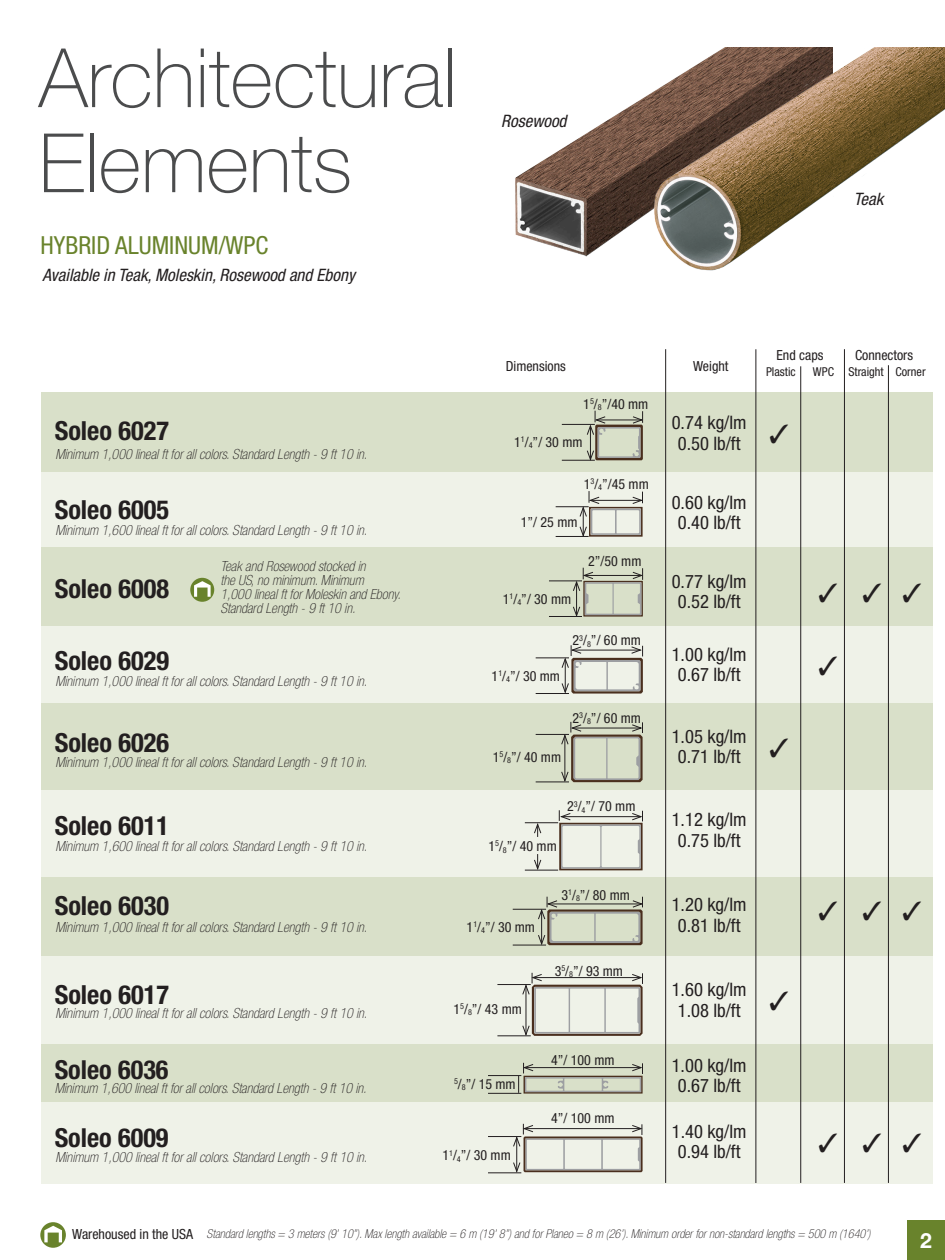
<style>
.page{position:relative;width:945px;height:1260px;background:#fff}
.page>*{position:absolute;margin:0;border:0;box-sizing:border-box;transform-origin:0 0}
.t1{font:100 82.08px/85px "Helvetica Neue LT Std";color:#4b4c4d}
.t2{font:700 condensed 26.25px "Helvetica Neue LT Std";color:#231f20}
.t3{font:26.25px "Zapf Dingbats ITC";color:#231f20}
.t4{font:condensed 24.85px "Helvetica Neue LT Std";color:#69832c}
.t5{font:700 21px "Helvetica Neue LT Std";color:#fff}
.t6{font:condensed 18.55px/20.1px "Helvetica Neue LT Std";color:#231f20;text-align:center}
.t7{font:italic condensed 17.15px "Helvetica Neue LT Std";color:#231f20}
.t8{font:italic 100 condensed 14px/14px "Helvetica Neue LT Std";color:#231f20}
.t9{font:condensed 14px "Helvetica Neue LT Std";color:#231f20}
.t10{font:italic 100 condensed 12.25px "Helvetica Neue LT Std";color:#231f20}
.t11{font:condensed 12.25px "Helvetica Neue LT Std";color:#231f20}
</style>
<div class="page">
<svg style="left:40px;top:1222px;width:26px;height:26px"></svg>
<svg style="left:44px;top:1226px;width:18px;height:16px"></svg>
<div style="left:41px;top:392px;width:891px;height:80px;background:#d9e0c9"></div>
<div style="left:41px;top:472px;width:891px;height:80px;background:#eff2e8"></div>
<div style="left:41px;top:547px;width:891px;height:80px;background:#d9e0c9"></div>
<div style="left:41px;top:627px;width:891px;height:84px;background:#eff2e8"></div>
<div style="left:41px;top:703px;width:891px;height:88px;background:#d9e0c9"></div>
<div style="left:41px;top:791px;width:891px;height:86px;background:#eff2e8"></div>
<div style="left:41px;top:877px;width:891px;height:80px;background:#d9e0c9"></div>
<div style="left:41px;top:956px;width:891px;height:90px;background:#eff2e8"></div>
<div style="left:41px;top:1044px;width:891px;height:58px;background:#d9e0c9"></div>
<div style="left:41px;top:1102px;width:891px;height:82px;background:#eff2e8"></div>
<img style="left:515px;top:97px;width:129px;height:160px">
<img style="left:644px;top:48px;width:301px;height:223px">
<div style="left:190px;top:578px;width:24px;height:24px;background:#69832c;border-radius:50%"></div>
<svg style="left:194px;top:581px;width:17px;height:16px"></svg>
<hr style="left:665px;top:349px;width:1px;height:834px;background:#231f20">
<hr style="left:755px;top:349px;width:1px;height:834px;background:#231f20">
<hr style="left:800px;top:366px;width:1px;height:817px;background:#231f20">
<hr style="left:844px;top:349px;width:1px;height:834px;background:#231f20">
<hr style="left:888px;top:365px;width:1px;height:818px;background:#231f20">
<div style="left:907px;top:1221px;width:38px;height:39px;background:#69832c"></div>
<hr style="left:536px;top:734px;width:33px;height:1px;background:#231f20">
<hr style="left:536px;top:658px;width:33px;height:1px;background:#231f20">
<hr style="left:525px;top:822px;width:33px;height:1px;background:#231f20">
<hr style="left:536px;top:782px;width:33px;height:1px;background:#231f20">
<hr style="left:536px;top:693px;width:33px;height:1px;background:#231f20">
<hr style="left:525px;top:870px;width:33px;height:1px;background:#231f20">
<svg style="left:534px;top:854px;width:7px;height:15px"></svg>
<svg style="left:534px;top:824px;width:7px;height:13px"></svg>
<hr style="left:562px;top:424px;width:33px;height:1px;background:#231f20">
<hr style="left:549px;top:581px;width:33px;height:1px;background:#231f20">
<hr style="left:562px;top:460px;width:33px;height:1px;background:#231f20">
<hr style="left:549px;top:616px;width:33px;height:1px;background:#231f20">
<hr style="left:513px;top:909px;width:33px;height:1px;background:#231f20">
<hr style="left:513px;top:945px;width:33px;height:1px;background:#231f20">
<hr style="left:556px;top:506px;width:33px;height:1px;background:#231f20">
<hr style="left:556px;top:536px;width:33px;height:1px;background:#231f20">
<hr style="left:488px;top:1136px;width:33px;height:1px;background:#231f20">
<hr style="left:488px;top:1173px;width:33px;height:1px;background:#231f20">
<hr style="left:488px;top:1075px;width:33px;height:1px;background:#231f20">
<hr style="left:488px;top:1093px;width:33px;height:1px;background:#231f20">
<hr style="left:497px;top:984px;width:34px;height:1px;background:#231f20">
<hr style="left:497px;top:1036px;width:34px;height:1px;background:#231f20">
<svg style="left:580px;top:491px;width:63px;height:46px"></svg>
<svg style="left:573px;top:568px;width:70px;height:49px"></svg>
<svg style="left:587px;top:411px;width:56px;height:49px"></svg>
<svg style="left:562px;top:645px;width:81px;height:49px"></svg>
<svg style="left:561px;top:722px;width:82px;height:60px"></svg>
<svg style="left:559px;top:810px;width:84px;height:60px"></svg>
<svg style="left:538px;top:897px;width:105px;height:48px"></svg>
<svg style="left:513px;top:1124px;width:130px;height:48px"></svg>
<svg style="left:518px;top:1063px;width:125px;height:31px"></svg>
<svg style="left:523px;top:973px;width:120px;height:63px"></svg>
<p class="t1" style="left:39px;top:35px;width:420px">Architectural<br>Elements</p>
<p class="t4" style="left:41px;top:231px;width:230px">HYBRID ALUMINUM/WPC</p>
<p class="t7" style="left:42px;top:265px;width:314px">Available in Teak, Moleskin, Rosewood and Ebony</p>
<p class="t7" style="left:501px;top:111px;width:67px">Rosewood</p>
<p class="t7" style="left:854px;top:189px;width:31px">Teak</p>
<p class="t9" style="left:506px;top:358px;width:62px">Dimensions</p>
<p class="t9" style="left:693px;top:358px;width:37px">Weight</p>
<p class="t9" style="left:583px;top:396px;width:67px">1<sup>5</sup>/<sub>8</sub>”/40 mm</p>
<p class="t2" style="left:55px;top:415px;width:116px">Soleo 6027</p>
<p class="t6" style="left:672px;top:413px;width:76px">0.74 kg/lm</p>
<p class="t6" style="left:678px;top:433px;width:64px">0.50 lb/ft</p>
<p class="t9" style="left:514px;top:434px;width:70px">1<sup>1</sup>/<sub>4</sub>”/ 30 mm</p>
<p class="t8" style="left:55px;top:448px;width:313px">Minimum 1,000 lineal ft for all colors. Standard Length - 9 ft 10 in.</p>
<p class="t9" style="left:584px;top:476px;width:67px">1<sup>3</sup>/<sub>4</sub>”/45 mm</p>
<p class="t2" style="left:55px;top:494px;width:116px">Soleo 6005</p>
<p class="t6" style="left:672px;top:492px;width:76px">0.60 kg/lm<br>0.40 lb/ft</p>
<p class="t9" style="left:521px;top:514px;width:58px">1”/ 25 mm</p>
<p class="t8" style="left:55px;top:523px;width:313px">Minimum 1,600 lineal ft for all colors. Standard Length - 9 ft 10 in.</p>
<p class="t9" style="left:777px;top:347px;width:49px">End caps</p>
<p class="t9" style="left:855px;top:347px;width:60px">Connectors</p>
<p class="t11" style="left:766px;top:364px;width:31px">Plastic</p>
<p class="t11" style="left:813px;top:364px;width:114px">WPC Straight Corner</p>
<p class="t9" style="left:588px;top:553px;width:55px">2”/50 mm</p>
<p class="t8" style="left:220px;top:560px;width:182px">Teak and Rosewood stocked in<br>the US, no minimum. Minimum<br>1,000 lineal ft for Moleskin and Ebony.<br>Standard Length - 9 ft 10 in.</p>
<p class="t2" style="left:55px;top:573px;width:116px">Soleo 6008</p>
<p class="t6" style="left:672px;top:571px;width:76px">0.77 kg/lm<br>0.52 lb/ft</p>
<p class="t3" style="left:818px;top:580px;width:105px">✓✓✓</p>
<p class="t9" style="left:503px;top:591px;width:70px">1<sup>1</sup>/<sub>4</sub>”/ 30 mm</p>
<p class="t9" style="left:573px;top:632px;width:70px">2<sup>3</sup>/<sub>8</sub>”/ 60 mm</p>
<p class="t2" style="left:55px;top:645px;width:116px">Soleo 6029</p>
<p class="t6" style="left:672px;top:644px;width:76px">1.00 kg/lm<br>0.67 lb/ft</p>
<p class="t9" style="left:492px;top:668px;width:70px">1<sup>1</sup>/<sub>4</sub>”/ 30 mm</p>
<p class="t8" style="left:55px;top:674px;width:313px">Minimum 1,000 lineal ft for all colors. Standard Length - 9 ft 10 in.</p>
<p class="t9" style="left:573px;top:710px;width:70px">2<sup>3</sup>/<sub>8</sub>”/ 60 mm</p>
<p class="t2" style="left:55px;top:726px;width:116px">Soleo 6026</p>
<p class="t6" style="left:678px;top:726px;width:113px;text-align:left;text-indent:-6px">1.05 kg/lm<br>0.71 lb/ft ✓</p>
<p class="t9" style="left:493px;top:748px;width:70px">1<sup>5</sup>/<sub>8</sub>”/ 40 mm</p>
<p class="t8" style="left:55px;top:755px;width:313px">Minimum 1,000 lineal ft for all colors. Standard Length - 9 ft 10 in.</p>
<p class="t9" style="left:567px;top:798px;width:70px">2<sup>3</sup>/<sub>4</sub>”/ 70 mm</p>
<p class="t2" style="left:55px;top:810px;width:116px">Soleo 6011</p>
<p class="t6" style="left:672px;top:810px;width:76px">1.12 kg/lm<br>0.75 lb/ft</p>
<p class="t8" style="left:56px;top:839px;width:313px">Minimum 1,600 lineal ft for all colors. Standard Length - 9 ft 10 in.</p>
<p class="t9" style="left:488px;top:838px;width:70px">1<sup>5</sup>/<sub>8</sub>”/ 40 mm</p>
<p class="t9" style="left:561px;top:887px;width:70px">3<sup>1</sup>/<sub>8</sub>”/ 80 mm</p>
<p class="t2" style="left:55px;top:890px;width:116px">Soleo 6030</p>
<p class="t6" style="left:672px;top:895px;width:76px">1.20 kg/lm</p>
<p class="t3" style="left:818px;top:899px;width:105px">✓✓✓</p>
<p class="t6" style="left:678px;top:915px;width:64px">0.81 lb/ft</p>
<p class="t9" style="left:467px;top:919px;width:70px">1<sup>1</sup>/<sub>4</sub>”/ 30 mm</p>
<p class="t8" style="left:56px;top:920px;width:313px">Minimum 1,000 lineal ft for all colors. Standard Length - 9 ft 10 in.</p>
<p class="t9" style="left:555px;top:963px;width:70px">3<sup>5</sup>/<sub>8</sub>”/ 93 mm</p>
<p class="t2" style="left:55px;top:979px;width:116px">Soleo 6017</p>
<p class="t6" style="left:678px;top:978px;width:113px;line-height:21.7px;text-align:left;text-indent:-6px">1.60 kg/lm<br>1.08 lb/ft ✓</p>
<p class="t9" style="left:453px;top:1001px;width:70px">1<sup>5</sup>/<sub>8</sub>”/ 43 mm</p>
<p class="t8" style="left:56px;top:1006px;width:313px">Minimum 1,000 lineal ft for all colors. Standard Length - 9 ft 10 in.</p>
<p class="t9" style="left:551px;top:1052px;width:65px">4”/ 100 mm</p>
<p class="t2" style="left:55px;top:1054px;width:115px">Soleo 6036</p>
<p class="t6" style="left:672px;top:1055px;width:76px">1.00 kg/lm<br>0.67 lb/ft</p>
<p class="t2" style="left:55px;top:1121px;width:115px">Soleo 6009</p>
<p class="t6" style="left:672px;top:1121px;width:76px">1.40 kg/lm<br>0.94 lb/ft</p>
<p class="t3" style="left:818px;top:1130px;width:105px">✓✓✓</p>
<p class="t9" style="left:454px;top:1076px;width:63px"><sup>5</sup>/<sub>8</sub>”/ 15 mm</p>
<p class="t8" style="left:55px;top:1081px;width:313px">Minimum 1,600 lineal ft for all colors. Standard Length - 9 ft 10 in.</p>
<p class="t9" style="left:551px;top:1110px;width:65px">4”/ 100 mm</p>
<p class="t9" style="left:442px;top:1147px;width:70px">1<sup>1</sup>/<sub>4</sub>”/ 30 mm</p>
<p class="t8" style="left:56px;top:1151px;width:313px">Minimum 1,000 lineal ft for all colors. Standard Length - 9 ft 10 in.</p>
<p class="t9" style="left:72px;top:1226px;width:123px">Warehoused in the USA</p>
<p class="t10" style="left:207px;top:1227px;width:665px">Standard lengths = 3 meters (9’ 10”). Max length available = 6 m (19’ 8”) and for Planeo = 8 m (26’). Minimum order for non-standard lengths = 500 m (1640’)</p>
<p class="t5" style="left:920px;top:1227px;width:13px">2</p>
</div>
